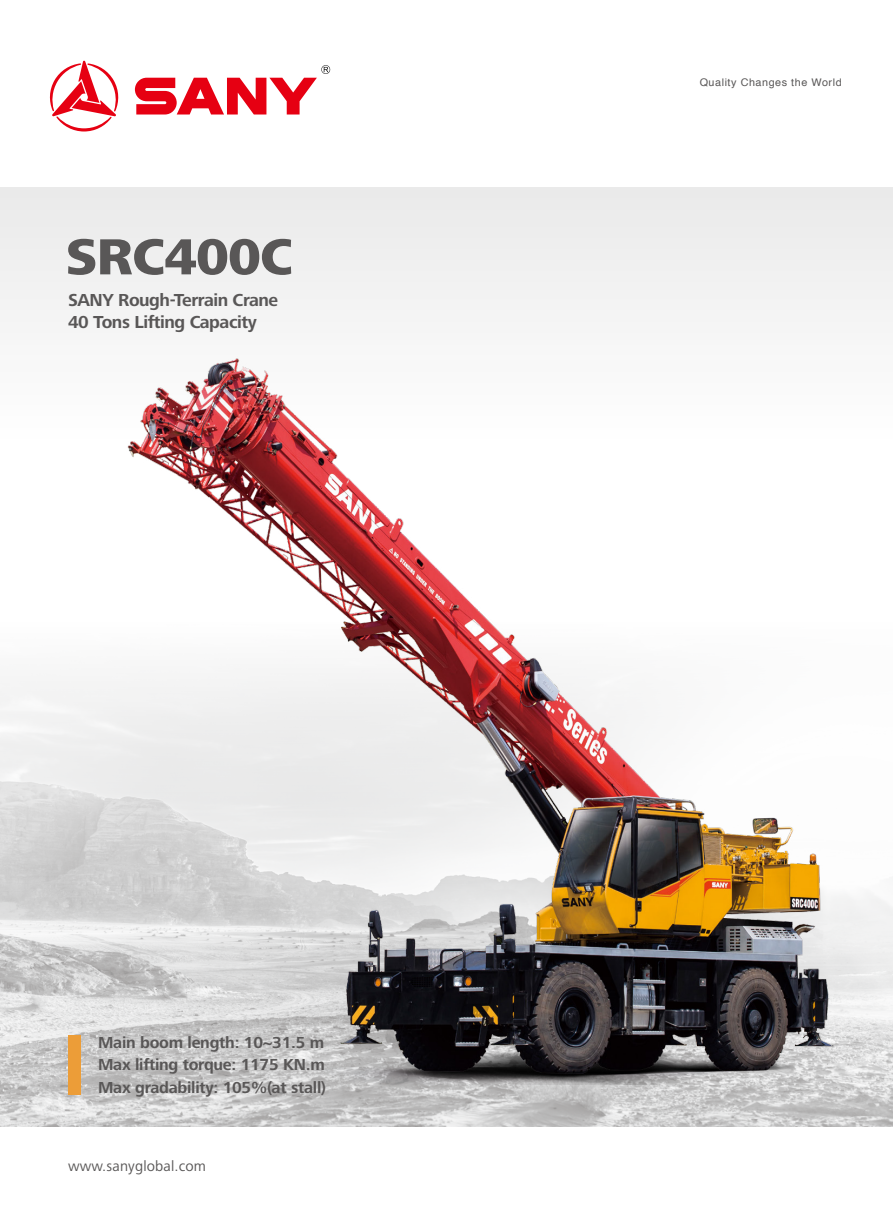
<style>
.page{position:relative;width:893px;height:1212px;background:#fff}
.page>*{position:absolute;margin:0;border:0;box-sizing:border-box;transform-origin:0 0}
.t1{font:800 52.5px "Frutiger Next Pro";letter-spacing:-.01em;color:#595757}
.t2{font:700 18px/22.5px "Frutiger Next Pro";letter-spacing:-.025em;color:#595757}
.t3{font:700 16.5px/22.5px "Frutiger Next Pro";letter-spacing:-.015em;color:#595757;text-align:justify}
.t4{font:15px "Frutiger Next Pro";letter-spacing:.01em;color:#595757}
.t5{font:10.5px "Helvetica";letter-spacing:.05em;color:#595757}
</style>
<div class="page">
<img style="left:0;top:679px;width:893px;height:448px">
<img style="left:85px;top:442px;width:782px;height:642px">
<div style="left:0;top:187px;width:893px;height:255px;background:#f3f3f3"></div>
<svg style="left:49px;top:61px;width:70px;height:71px"></svg>
<svg style="left:135px;top:65px;width:195px;height:50px"></svg>
<div style="left:68px;top:1035px;width:13px;height:59px;background:#ec9d38"></div>
<h1 class="t1" style="left:66px;top:227px;width:228px">SRC400C</h1>
<p class="t2" style="left:68px;top:289px;width:212px">SANY Rough-Terrain Crane<br>40 Tons Lifting Capacity</p>
<p class="t3" style="left:98px;top:1031px;width:230px">Main boom length: 10~31.5 m Max lifting torque: 1175 KN.m Max gradability: 105%(at stall)</p>
<p class="t4" style="left:68px;top:1158px;width:140px">www.sanyglobal.com</p>
<p class="t5" style="left:700px;top:74px;width:144px">Quality Changes the World</p>
</div>
